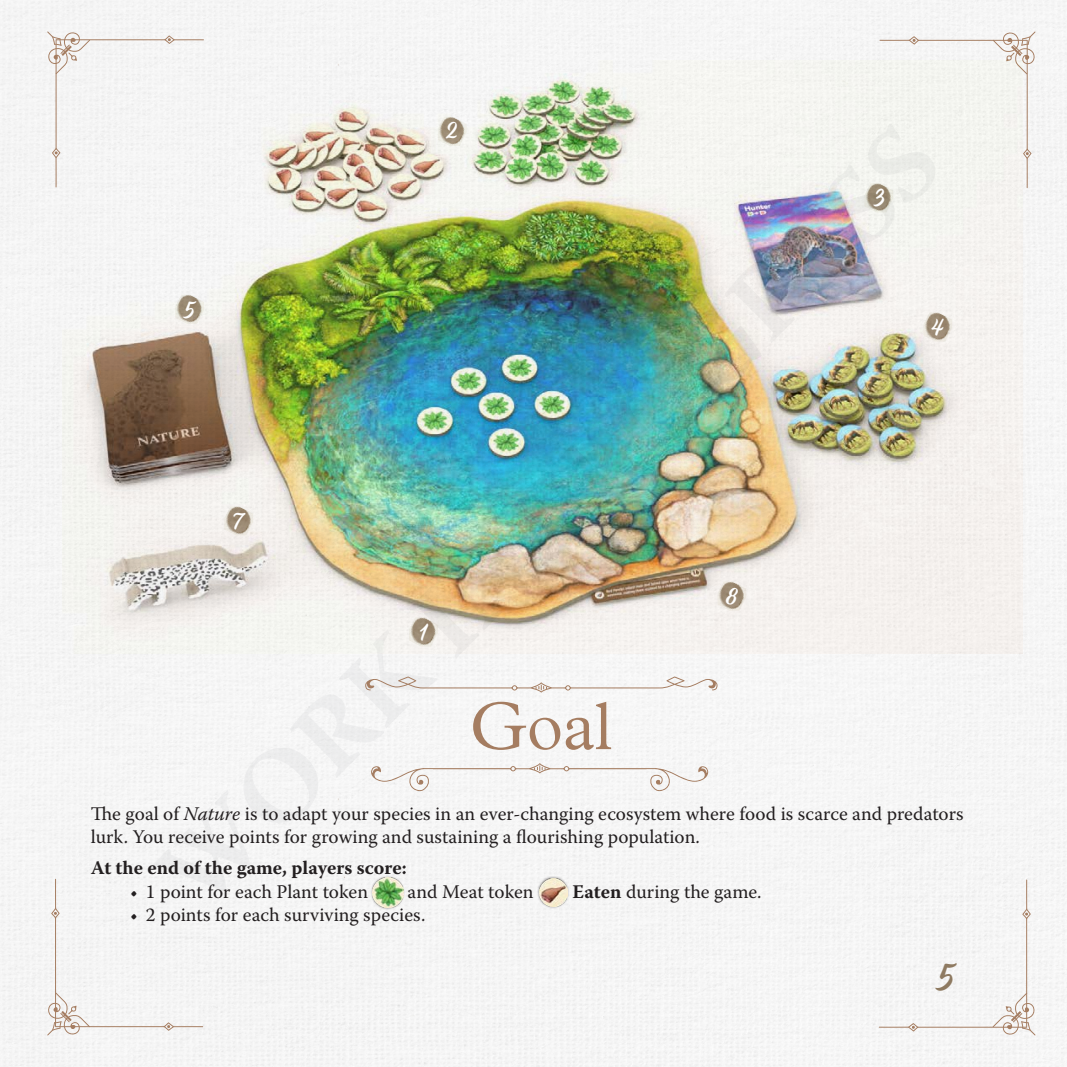
<style>
.page{position:relative;width:1067px;height:1067px;background:#fff}
.page>*{position:absolute;margin:0;border:0;box-sizing:border-box;transform-origin:0 0}
.t1{font:300 68.25px "Plantin MT Pro";color:#a57d61}
.t2{font:36.75px "Modish";color:#8e7a61}
.t3{font:24.68px "Modish";color:#fff}
.t4{font:22.93px "Modish";color:#fff}
.Body{font:19.25px/23.1px "Warnock Pro";color:#231f20}
.Body-2{font:700 19.25px "Warnock Pro";color:#231f20}
.s1{font-style:italic}
.s2{font-weight:700}
</style>
<div class="page">
<svg style="left:879px;top:31px;width:156px;height:157px"></svg>
<div style="left:47px;top:878px;width:156px;height:157px;background:#f5f5f5"></div>
<div style="left:878px;top:879px;width:157px;height:156px;background:#f5f5f5"></div>
<svg style="left:47px;top:31px;width:157px;height:156px"></svg>
<div style="left:370px;top:875px;width:35px;height:35px;background:#231f20;opacity:.5"></div>
<img style="left:372px;top:877px;width:31px;height:31px">
<div style="left:537px;top:876px;width:32px;height:32px;background:#231f20;opacity:.5"></div>
<img style="left:539px;top:878px;width:28px;height:28px">
<img style="left:63px;top:60px;width:959px;height:593px">
<img style="left:409px;top:617px;width:29px;height:29px">
<img style="left:438px;top:117px;width:28px;height:29px">
<img style="left:864px;top:183px;width:29px;height:29px">
<img style="left:923px;top:312px;width:29px;height:29px">
<img style="left:175px;top:295px;width:29px;height:29px">
<img style="left:717px;top:581px;width:29px;height:29px">
<img style="left:224px;top:506px;width:29px;height:29px">
<svg style="left:365px;top:676px;width:352px;height:16px"></svg>
<svg style="left:371px;top:763px;width:337px;height:28px"></svg>
<p class="t4" style="left:184px;top:296px;width:12px">5</p>
<p class="t4" style="left:233px;top:508px;width:13px">7</p>
<p class="t4" style="left:446px;top:117px;width:13px">2</p>
<p class="t4" style="left:420px;top:618px;width:9px">1</p>
<p class="t1" style="left:469px;top:687px;width:144px">Goal</p>
<p class="t4" style="left:725px;top:583px;width:14px">8</p>
<p class="t3" style="left:873px;top:183px;width:12px">3</p>
<p class="t4" style="left:931px;top:314px;width:15px">4</p>
<p class="Body" style="left:91px;top:801px;width:874px">The goal of <span class="s1">Nature</span> is to adapt your species in an ever-changing ecosystem where food is scarce and predators lurk. You receive points for growing and sustaining a flourishing population.</p>
<p class="Body-2" style="left:91px;top:855px;width:317px">At the end of the game, players score:</p>
<p class="Body" style="left:130px;top:880px;width:239px">• 1 point for each Plant token</p>
<p class="Body" style="left:407px;top:880px;width:128px">and Meat token</p>
<p class="Body" style="left:572px;top:880px;width:190px"><span class="s2">Eaten</span> during the game.</p>
<p class="Body" style="left:130px;top:903px;width:297px">• 2 points for each surviving species.</p>
<h2 class="t2" style="left:937px;top:955px;width:18px">5</h2>
</div>
